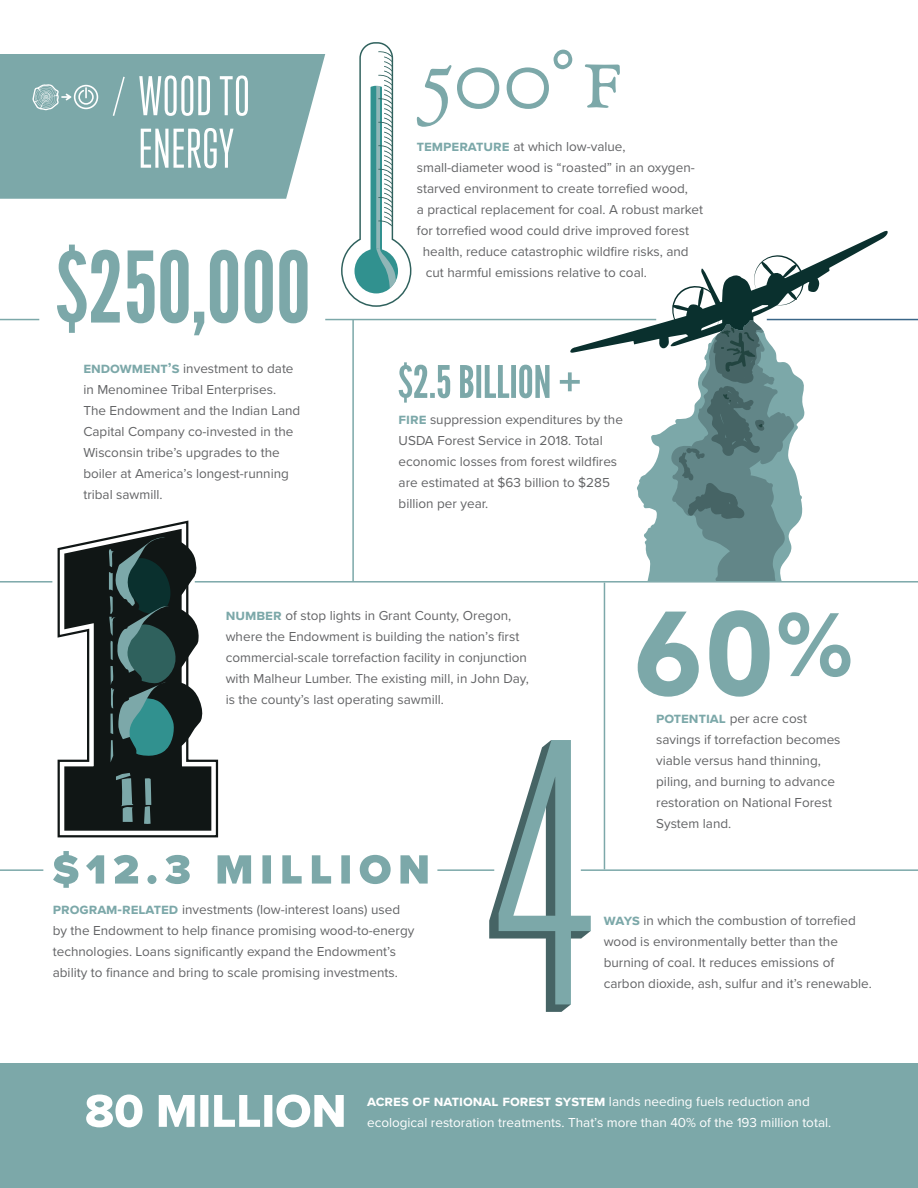
<style>
.page{position:relative;width:918px;height:1188px;background:#fff}
.page>*{position:absolute;margin:0;border:0;box-sizing:border-box;transform-origin:0 0}
.t1{font:51px/52.5px "Trump Gothic Pro";letter-spacing:.02em;color:#fff}
.t2{font:13.5px/21px "Proxima Nova";color:#636466}
.t3{font:13.5px/21px "Proxima Nova";color:#fff}
.s1{font-weight:700;font-size:15px;color:#7ca8a9}
.s2{font-weight:700;font-size:15px}
</style>
<div class="page">
<div style="left:0;top:1064px;width:918px;height:124px;background:#7ca8a9"></div>
<hr style="left:767px;top:319px;width:151px;height:1px;background:#3a6688">
<hr style="left:0;top:319px;width:39px;height:1px;background:#7ca8a9">
<hr style="left:604px;top:583px;width:1px;height:286px;background:#7ca8a9">
<hr style="left:325px;top:319px;width:331px;height:1px;background:#7ca8a9">
<div style="left:0;top:54px;width:325px;height:145px;background:#7ca8a9"></div>
<svg style="left:112px;top:75px;width:14px;height:43px"></svg>
<svg style="left:32px;top:84px;width:66px;height:26px;background:#9cbdbe"></svg>
<hr style="left:195px;top:581px;width:723px;height:2px;background:#7ca8a9">
<hr style="left:0;top:581px;width:52px;height:2px;background:#7ca8a9">
<hr style="left:0;top:869px;width:43px;height:2px;background:#7ca8a9">
<hr style="left:437px;top:869px;width:57px;height:2px;background:#7ca8a9">
<hr style="left:581px;top:869px;width:337px;height:2px;background:#7ca8a9">
<svg style="left:57px;top:245px;width:251px;height:90px"></svg>
<svg style="left:57px;top:520px;width:162px;height:318px"></svg>
<svg style="left:61px;top:525px;width:154px;height:309px"></svg>
<svg style="left:68px;top:533px;width:140px;height:294px;background:#3e4e4d"></svg>
<svg style="left:86px;top:1094px;width:258px;height:33px"></svg>
<svg style="left:489px;top:740px;width:102px;height:272px"></svg>
<svg style="left:638px;top:610px;width:212px;height:87px"></svg>
<svg style="left:53px;top:851px;width:375px;height:37px"></svg>
<svg style="left:341px;top:42px;width:547px;height:549px"></svg>
<h1 class="t1" style="left:139px;top:71px;width:113px">WOOD TO<br>ENERGY</h1>
<p class="t2" style="left:83px;top:357px;width:218px"><span class="s1">endowment’s</span> investment to date in Menominee Tribal Enterprises.<br>The Endowment and the Indian Land<br>Capital Company co-invested in the<br>Wisconsin tribe’s upgrades to the boiler at America’s longest-running tribal sawmill.</p>
<p class="t2" style="left:417px;top:135px;width:210px"><span class="s1">temperature</span> at which low-value,</p>
<p class="t2" style="left:417px;top:156px;width:279px">small-diameter wood is “roasted” in an oxygen-</p>
<p class="t2" style="left:417px;top:177px;width:273px">starved environment to create torrefied wood,</p>
<p class="t2" style="left:417px;top:198px;width:288px">a practical replacement for coal. A robust market</p>
<p class="t2" style="left:417px;top:219px;width:274px">for torrefied wood could drive improved forest</p>
<p class="t2" style="left:423px;top:240px;width:267px">health, reduce catastrophic wildfire risks, and</p>
<p class="t2" style="left:426px;top:261px;width:223px">cut harmful emissions relative to coal.</p>
<p class="t2" style="left:399px;top:408px;width:226px"><span class="s1">fire</span> suppression expenditures by the<br>USDA Forest Service in 2018. Total economic losses from forest wildfires are estimated at $63 billion to $285 billion per year.</p>
<p class="t2" style="left:226px;top:604px;width:305px"><span class="s1">number</span> of stop lights in Grant County, Oregon, where the Endowment is building the nation’s first commercial-scale torrefaction facility in conjunction with Malheur Lumber. The existing mill, in John Day, is the county’s last operating sawmill.</p>
<p class="t2" style="left:53px;top:899px;width:363px"><span class="s1">program-related</span> investments (low-interest loans) used by the Endowment to help finance promising wood-to-energy technologies. Loans significantly expand the Endowment’s ability to finance and bring to scale promising investments.</p>
<p class="t2" style="left:656px;top:707px;width:186px"><span class="s1">potential</span> per acre cost savings if torrefaction becomes viable versus hand thinning, piling, and burning to advance restoration on National Forest<br>System land.</p>
<p class="t2" style="left:604px;top:909px;width:270px"><span class="s1">ways</span> in which the combustion of torrefied wood is environmentally better than the burning of coal. It reduces emissions of carbon dioxide, ash, sulfur and it’s renewable.</p>
<p class="t3" style="left:367px;top:1091px;width:466px"><span class="s2">acres of national forest system</span> lands needing fuels reduction and ecological restoration treatments. That’s more than 40% of the 193 million total.</p>
</div>
